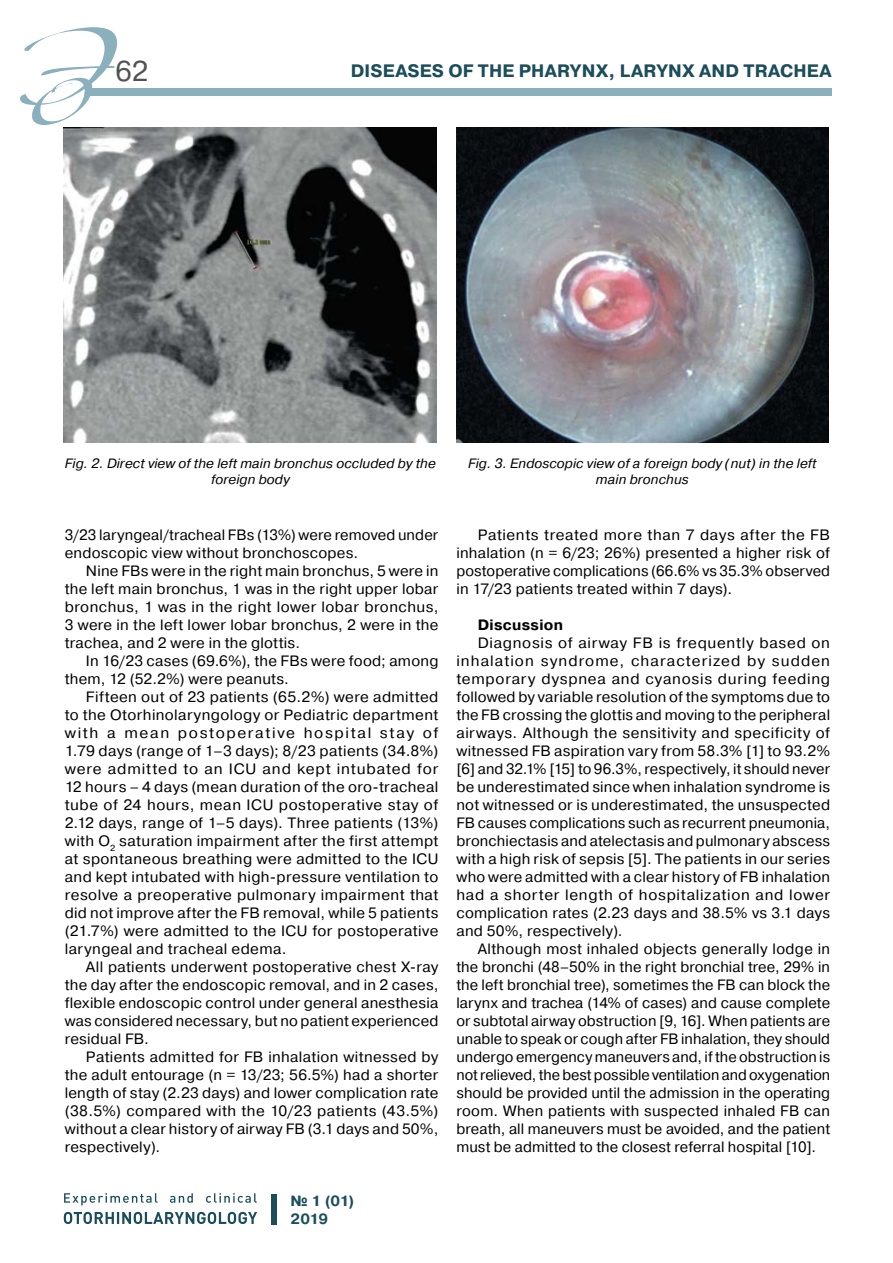
<style>
.page{position:relative;width:893px;height:1263px;background:#fff}
.page>*{position:absolute;margin:0;border:0;box-sizing:border-box;transform-origin:0 0}
.t1{font:28.5px "Pragmatica C";color:#515254}
.t2{font:700 18px "Pragmatica C";letter-spacing:.01em;color:#1b4d5b}
.t3{font:15px/18px "Pragmatica C";letter-spacing:.015em;color:#000;text-align:justify}
.t4{font:700 15px "Pragmatica C";letter-spacing:.02em;color:#000}
.t5{font:700 14.85px/17.5px "Pragmatica C";letter-spacing:-.03em;color:#1b4d5b}
.t6{font:italic 13.5px/16.2px "Pragmatica C";letter-spacing:.005em;color:#000;text-align:center}
</style>
<div class="page">
<div style="left:90px;top:88px;width:742px;height:8px;background:#8bb0bd"></div>
<svg style="left:20px;top:27px;width:97px;height:98px"></svg>
<div style="left:271px;top:1194px;width:5px;height:31px;background:#1b4d5b"></div>
<svg style="left:64px;top:1212px;width:193px;height:12px"></svg>
<svg style="left:64px;top:1193px;width:193px;height:12px"></svg>
<img style="left:64px;top:128px;width:372px;height:314px">
<img style="left:456px;top:128px;width:373px;height:314px">
<h1 class="t1" style="left:116px;top:55px;width:34px">62</h1>
<p class="t2" style="left:351px;top:61px;width:482px">DISEASES OF THE PHARYNX, LARYNX AND TRACHEA</p>
<p class="t6" style="left:65px;top:455px;width:372px">Fig. 2. Direct view of the left main bronchus occluded by the foreign body</p>
<p class="t6" style="left:468px;top:455px;width:350px">Fig. 3. Endoscopic view of a foreign body (nut) in the left main bronchus</p>
<p class="t3" style="left:65px;top:526px;width:375px">3/23 laryngeal/tracheal FBs (13%) were removed under endoscopic view without bronchoscopes.</p>
<p class="t3" style="left:65px;top:562px;width:375px;text-indent:21px">Nine FBs were in the right main bronchus, 5 were in the left main bronchus, 1 was in the right upper lobar bronchus, 1 was in the right lower lobar bronchus, 3 were in the left lower lobar bronchus, 2 were in the trachea, and 2 were in the glottis.</p>
<p class="t3" style="left:65px;top:652px;width:375px;text-indent:21px">In 16/23 cases (69.6%), the FBs were food; among them, 12 (52.2%) were peanuts.</p>
<p class="t3" style="left:65px;top:688px;width:375px;text-indent:21px">Fifteen out of 23 patients (65.2%) were admitted to the Otorhinolaryngology or Pediatric department with a mean postoperative hospital stay of 1.79 days (range of 1–3 days); 8/23 patients (34.8%) were admitted to an ICU and kept intubated for 12 hours – 4 days (mean duration of the oro-tracheal tube of 24 hours, mean ICU postoperative stay of 2.12 days, range of 1–5 days). Three patients (13%) with O<sub>2</sub> saturation impairment after the first attempt at spontaneous breathing were admitted to the ICU and kept intubated with high-pressure ventilation to resolve a preoperative pulmonary impairment that did not improve after the FB removal, while 5 patients (21.7%) were admitted to the ICU for postoperative laryngeal and tracheal edema.</p>
<p class="t3" style="left:65px;top:958px;width:375px;text-indent:21px">All patients underwent postoperative chest X-ray the day after the endoscopic removal, and in 2 cases, flexible endoscopic control under general anesthesia was considered necessary, but no patient experienced residual FB.</p>
<p class="t3" style="left:65px;top:1048px;width:375px;text-indent:21px">Patients admitted for FB inhalation witnessed by the adult entourage (n = 13/23; 56.5%) had a shorter length of stay (2.23 days) and lower complication rate (38.5%) compared with the 10/23 patients (43.5%) without a clear history of airway FB (3.1 days and 50%, respectively).</p>
<p class="t5" style="left:291px;top:1192px;width:65px">№ 1 (01)<br>2019</p>
<p class="t3" style="left:456px;top:526px;width:375px;text-indent:21px">Patients treated more than 7 days after the FB inhalation (n = 6/23; 26%) presented a higher risk of postoperative complications (66.6% vs 35.3% observed in 17/23 patients treated within 7 days).</p>
<p class="t4" style="left:478px;top:617px;width:87px">Discussion</p>
<p class="t3" style="left:456px;top:634px;width:375px;text-indent:21px">Diagnosis of airway FB is frequently based on inhalation syndrome, characterized by sudden temporary dyspnea and cyanosis during feeding followed by variable resolution of the symptoms due to the FB crossing the glottis and moving to the peripheral airways. Although the sensitivity and specificity of witnessed FB aspiration vary from 58.3% [1] to 93.2% [6] and 32.1% [15] to 96.3%, respectively, it should never be underestimated since when inhalation syndrome is not witnessed or is underestimated, the unsuspected FB causes complications such as recurrent pneumonia, bronchiectasis and atelectasis and pulmonary abscess with a high risk of sepsis [5]. The patients in our series who were admitted with a clear history of FB inhalation had a shorter length of hospitalization and lower complication rates (2.23 days and 38.5% vs 3.1 days and 50%, respectively).</p>
<p class="t3" style="left:456px;top:940px;width:375px;text-indent:21px">Although most inhaled objects generally lodge in the bronchi (48–50% in the right bronchial tree, 29% in the left bronchial tree), sometimes the FB can block the larynx and trachea (14% of cases) and cause complete or subtotal airway obstruction [9, 16]. When patients are unable to speak or cough after FB inhalation, they should undergo emergency maneuvers and, if the obstruction is not relieved, the best possible ventilation and oxygenation should be provided until the admission in the operating room. When patients with suspected inhaled FB can breath, all maneuvers must be avoided, and the patient must be admitted to the closest referral hospital [10].</p>
</div>
